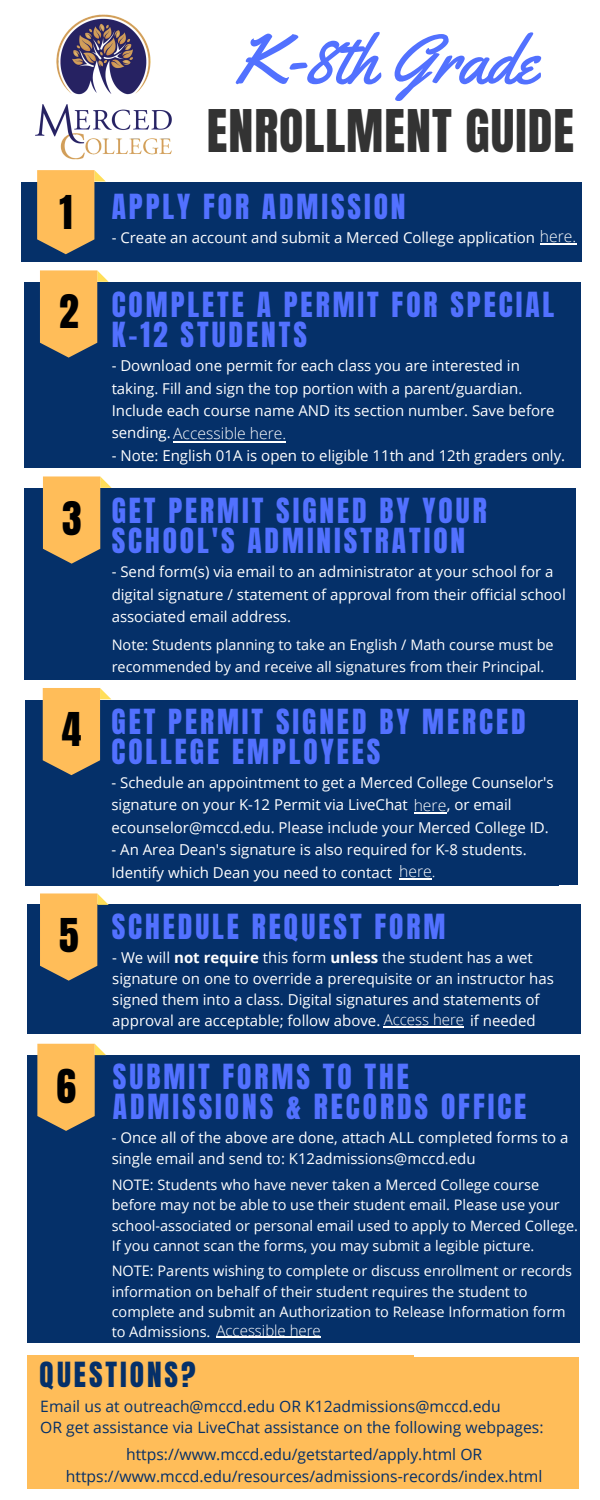
<style>
.page{position:relative;width:600px;height:1500px;background:#fff}
.page>*{position:absolute;margin:0;border:0;box-sizing:border-box;transform-origin:0 0}
.t1{font:69.4px "Yellowtail";color:#5271ff}
.t2{font:50px "Anton";letter-spacing:.02em;color:#333}
.t3{font:39.6px "Anton";color:#000}
.t4{font:29.5px/30px "Anton";letter-spacing:.1em;color:#5271ff}
.t5{font:29.4px/30px "Anton";letter-spacing:.1em;color:#5271ff}
.t6{font:29.4px "Anton";letter-spacing:.1em;color:#053069}
.t7{font:15.7px/21.7px "Open Sans";color:#053069}
.t8{font:300 15.7px "Open Sans";color:#fff}
.t9{font:15px/22.5px "Open Sans";color:#fff}
.t10{font:300 15px "Open Sans";color:#fff}
.t11{font:14.5px/20.2px "Open Sans";color:#fff}
.s1{font-size:39.6px;color:#000}
.s2{font-weight:300;font-size:15.7px}
.s3{font-weight:400;font-size:15px}
.s4{font-weight:700}
.s5{font-weight:300}
</style>
<div class="page">
<div style="left:46px;top:701px;width:532px;height:183px;background:#053069"></div>
<div style="left:25px;top:701px;width:534px;height:184px;background:#053069"></div>
<div style="left:24px;top:488px;width:552px;height:192px;background:#053069"></div>
<img style="left:35px;top:14px;width:137px;height:146px">
<div style="left:46px;top:283px;width:535px;height:185px;background:#053069"></div>
<div style="left:24px;top:283px;width:535px;height:185px;background:#053069"></div>
<div style="left:27px;top:1151px;width:553px;height:192px;background:#053069"></div>
<div style="left:27px;top:1055px;width:553px;height:191px;background:#053069"></div>
<div style="left:199px;top:1358px;width:380px;height:131px;background:#ffbd59"></div>
<div style="left:27px;top:1355px;width:387px;height:134px;background:#ffbd59"></div>
<svg style="left:40px;top:270px;width:69px;height:88px"></svg>
<div style="left:27px;top:904px;width:373px;height:129px;background:#053069"></div>
<div style="left:208px;top:904px;width:373px;height:129px;background:#053069"></div>
<hr style="left:384px;top:1026px;width:80px;height:2px;background:#fff">
<hr style="left:173px;top:441px;width:113px;height:1px;background:#fff">
<hr style="left:414px;top:812px;width:32px;height:1px;background:#fff">
<hr style="left:399px;top:878px;width:33px;height:2px;background:#fff">
<svg style="left:43px;top:476px;width:69px;height:88px"></svg>
<svg style="left:43px;top:688px;width:68px;height:87px"></svg>
<svg style="left:40px;top:893px;width:69px;height:88px"></svg>
<svg style="left:37px;top:1044px;width:69px;height:87px"></svg>
<div style="left:21px;top:182px;width:228px;height:79px;background:#053069"></div>
<svg style="left:37px;top:170px;width:69px;height:84px"></svg>
<div style="left:249px;top:182px;width:228px;height:79px;background:#053069"></div>
<div style="left:354px;top:182px;width:228px;height:79px;background:#053069"></div>
<hr style="left:540px;top:243px;width:36px;height:2px;background:#fff">
<hr style="left:217px;top:1336px;width:104px;height:2px;background:#fff">
<h1 class="t1" style="left:235px;top:16px;width:305px">K-8th Grade</h1>
<h2 class="t2" style="left:207px;top:95px;width:369px">ENROLLMENT GUIDE</h2>
<h3 class="t5" style="left:60px;top:192px;width:348px"><span class="s1">1</span> APPLY FOR ADMISSION</h3>
<p class="t9" style="left:112px;top:226px;width:466px">- Create an account and submit a Merced College application <span class="s2">here.</span></p>
<h3 class="t3" style="left:59px;top:283px;width:21px">2</h3>
<h3 class="t3" style="left:62px;top:490px;width:21px">3</h3>
<h3 class="t3" style="left:62px;top:701px;width:21px">4</h3>
<h3 class="t3" style="left:59px;top:907px;width:21px">5</h3>
<h3 class="t3" style="left:57px;top:1057px;width:21px">6</h3>
<h3 class="t5" style="left:112px;top:290px;width:444px">COMPLETE A PERMIT FOR SPECIAL<br>K-12 STUDENTS</h3>
<p class="t9" style="left:112px;top:354px;width:445px">- Download one permit for each class you are interested in taking. Fill and sign the top portion with a parent/guardian.<br>Include each course name AND its section number. Save before</p>
<p class="t8" style="left:112px;top:423px;width:176px"><span class="s3">sending.</span> Accessible here.</p>
<p class="t9" style="left:112px;top:444px;width:455px">- Note: English 01A is open to eligible 11th and 12th graders only.</p>
<h3 class="t5" style="left:112px;top:497px;width:377px">GET PERMIT SIGNED BY YOUR<br>SCHOOL'S ADMINISTRATION</h3>
<p class="t9" style="left:112px;top:560px;width:456px">- Send form(s) via email to an administrator at your school for a digital signature / statement of approval from their official school associated email address.</p>
<p class="t11" style="left:112px;top:633px;width:444px;line-height:21.7px">Note: Students planning to take an English / Math course must be recommended by and receive all signatures from their Principal.</p>
<h3 class="t5" style="left:111px;top:707px;width:416px">GET PERMIT SIGNED BY MERCED<br>COLLEGE EMPLOYEES</h3>
<p class="t9" style="left:111px;top:771px;width:444px">- Schedule an appointment to get a Merced College Counselor's signature on your K-12 Permit via LiveChat <span class="s2">here</span>, or email ecounselor@mccd.edu. Please include your Merced College ID.</p>
<p class="t9" style="left:111px;top:838px;width:417px">- An Area Dean's signature is also required for K-8 students.</p>
<p class="t9" style="left:111px;top:861px;width:326px">Identify which Dean you need to contact <span class="s2">here.</span></p>
<h3 class="t4" style="left:112px;top:912px;width:335px">SCHEDULE REQUEST FORM</h3>
<p class="t9" style="left:112px;top:947px;width:443px;line-height:21px">- We will <span class="s4">not require</span> this form <span class="s4">unless</span> the student has a wet signature on one to override a prerequisite or an instructor has signed them into a class. Digital signatures and statements of approval are acceptable; follow above. <span class="s5">Access here</span> if needed</p>
<h3 class="t4" style="left:113px;top:1062px;width:415px">SUBMIT FORMS TO THE<br>ADMISSIONS &amp; RECORDS OFFICE</h3>
<p class="t9" style="left:112px;top:1127px;width:458px;line-height:21px">- Once all of the above are done, attach ALL completed forms to a single email and send to: K12admissions@mccd.edu</p>
<p class="t11" style="left:112px;top:1174px;width:468px">NOTE: Students who have never taken a Merced College course before may not be able to use their student email. Please use your school-associated or personal email used to apply to Merced College.<br>If you cannot scan the forms, you may submit a legible picture.</p>
<p class="t11" style="left:112px;top:1261px;width:462px">NOTE: Parents wishing to complete or discuss enrollment or records information on behalf of their student requires the student to complete and submit an Authorization to Release Information form to Admissions.</p>
<p class="t10" style="left:217px;top:1320px;width:106px">Accessible here</p>
<h3 class="t6" style="left:40px;top:1354px;width:158px">QUESTIONS?</h3>
<p class="t7" style="left:40px;top:1395px;width:505px">Email us at outreach@mccd.edu OR K12admissions@mccd.edu<br>OR get assistance via LiveChat assistance on the following webpages:</p>
<p class="t7" style="left:66px;top:1443px;width:478px;text-align:center">https://www.mccd.edu/getstarted/apply.html OR https://www.mccd.edu/resources/admissions-records/index.html</p>
</div>
